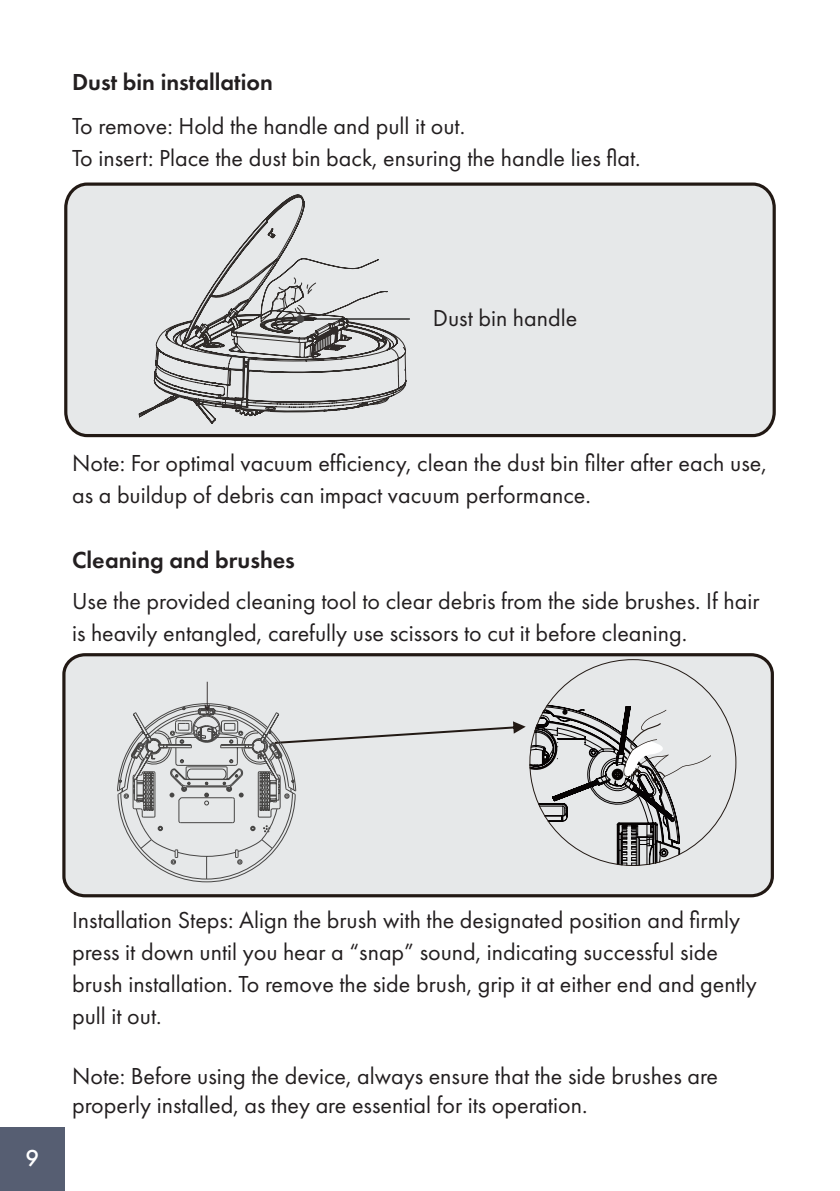
<style>
.page{position:relative;width:840px;height:1191px;background:#fff}
.page>*{position:absolute;margin:0;border:0;box-sizing:border-box;transform-origin:0 0}
.t1{font:24px/32px "Futura PT";color:#231f20}
.t2{font:600 24px "Futura PT";color:#231f20}
.t3{font:500 24px "Futura PT";color:#fff}
</style>
<div class="page">
<div style="left:66px;top:184px;width:707px;height:251px;background:#e6e8e9;border-radius:23px"></div>
<div style="left:64px;top:182px;width:711px;height:255px;border:3px solid #221914;border-radius:23px"></div>
<svg style="left:139px;top:185px;width:267px;height:239px"></svg>
<hr style="left:300px;top:318px;width:109px;height:2px;background:#232322">
<div style="left:296px;top:315px;width:8px;height:8px;background:#484747;border-radius:50%"></div>
<div style="left:64px;top:654px;width:707px;height:241px;background:#e6e8e9;border-radius:20px"></div>
<div style="left:62px;top:653px;width:711px;height:244px;border:3px solid #221914;border-radius:20px"></div>
<svg style="left:568px;top:659px;width:168px;height:173px"></svg>
<svg style="left:117px;top:682px;width:593px;height:200px"></svg>
<div style="left:0;top:1127px;width:64px;height:64px;background:#565e72"></div>
<p class="t2" style="left:72px;top:67px;width:202px">Dust bin installation</p>
<p class="t1" style="left:72px;top:110px;width:569px">To remove: Hold the handle and pull it out.<br>To insert: Place the dust bin back, ensuring the handle lies flat.</p>
<p class="t1" style="left:432px;top:302px;width:146px">Dust bin handle</p>
<p class="t1" style="left:72px;top:447px;width:696px">Note: For optimal vacuum efficiency, clean the dust bin filter after each use, as a buildup of debris can impact vacuum performance.</p>
<p class="t2" style="left:72px;top:545px;width:224px">Cleaning and brushes</p>
<p class="t1" style="left:72px;top:585px;width:688px">Use the provided cleaning tool to clear debris from the side brushes. If hair is heavily entangled, carefully use scissors to cut it before cleaning.</p>
<p class="t3" style="left:25px;top:1143px;width:15px">9</p>
<p class="t1" style="left:72px;top:903px;width:686px">Installation Steps: Align the brush with the designated position and firmly press it down until you hear a “snap” sound, indicating successful side brush installation. To remove the side brush, grip it at either end and gently pull it out.</p>
<p class="t1" style="left:72px;top:1062px;width:647px;line-height:28.8px">Note: Before using the device, always ensure that the side brushes are properly installed, as they are essential for its operation.</p>
</div>
